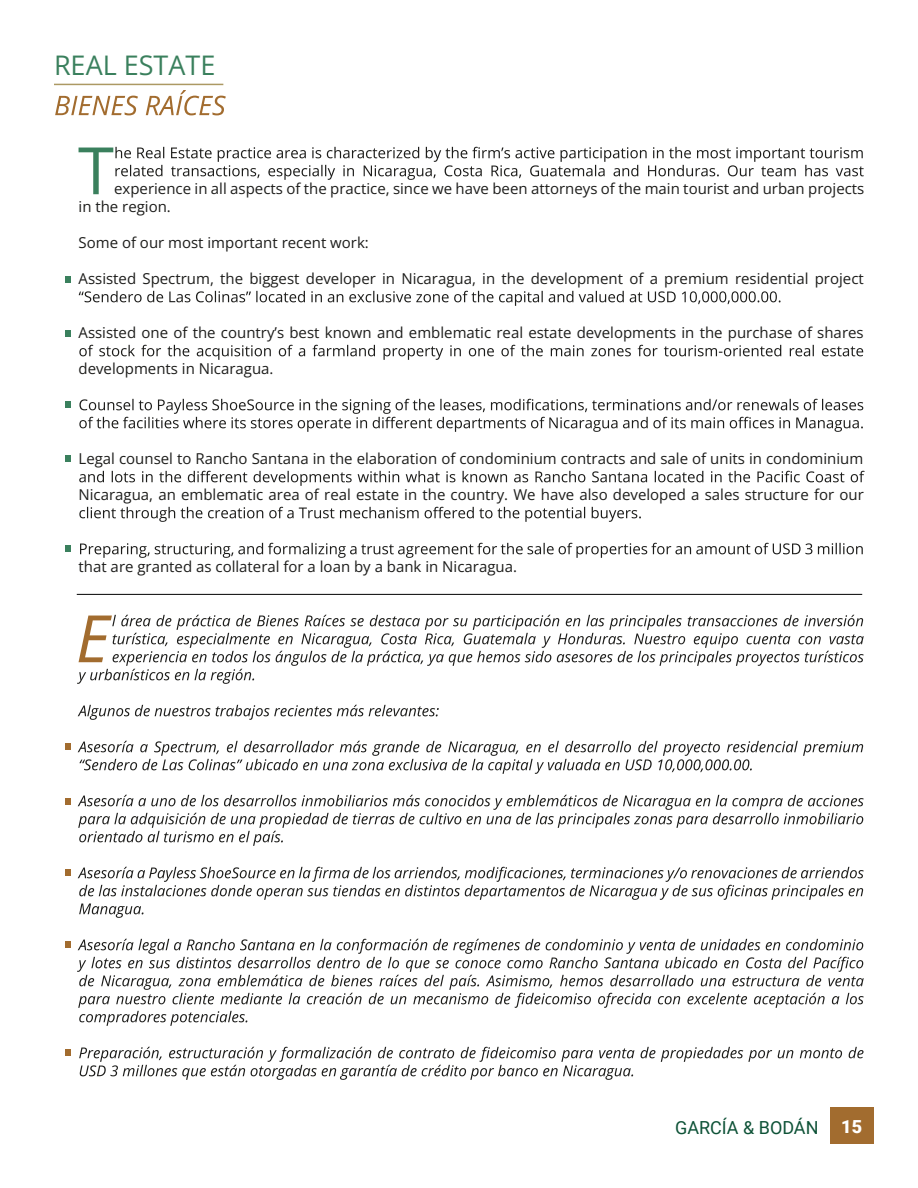
<style>
.page{position:relative;width:918px;height:1188px;background:#fff}
.page>*{position:absolute;margin:0;border:0;box-sizing:border-box;transform-origin:0 0}
.t1{font:65.4px "Open Sans";color:#3a805d}
.t2{font:27px "Open Sans";color:#3a805d}
.t3{font:18px "Roboto";color:#0e5237}
.t4{font:900 18px "Roboto";color:#fff}
.t5{font:15px/18px "Open Sans";color:#1d1d1b}
</style>
<div class="page">
<svg style="left:115px;top:147px;width:749px;height:33px"></svg>
<svg style="left:79px;top:291px;width:702px;height:15px"></svg>
<svg style="left:79px;top:345px;width:784px;height:15px"></svg>
<svg style="left:79px;top:399px;width:784px;height:33px"></svg>
<svg style="left:79px;top:471px;width:786px;height:15px"></svg>
<svg style="left:79px;top:507px;width:562px;height:15px"></svg>
<svg style="left:80px;top:543px;width:783px;height:15px"></svg>
<svg style="left:77px;top:615px;width:787px;height:69px"></svg>
<svg style="left:78px;top:705px;width:361px;height:15px"></svg>
<svg style="left:78px;top:741px;width:785px;height:33px"></svg>
<svg style="left:78px;top:795px;width:786px;height:51px"></svg>
<svg style="left:78px;top:867px;width:786px;height:51px"></svg>
<svg style="left:77px;top:939px;width:787px;height:87px"></svg>
<svg style="left:79px;top:1047px;width:785px;height:33px"></svg>
<svg style="left:55px;top:90px;width:171px;height:25px"></svg>
<svg style="left:65px;top:277px;width:6px;height:6px"></svg>
<svg style="left:65px;top:402px;width:6px;height:6px"></svg>
<svg style="left:65px;top:744px;width:6px;height:6px"></svg>
<svg style="left:65px;top:456px;width:6px;height:6px"></svg>
<div style="left:65px;top:545px;width:6px;height:7px;background:#3a805d"></div>
<div style="left:65px;top:798px;width:6px;height:7px;background:#a26c2f"></div>
<svg style="left:65px;top:870px;width:6px;height:6px"></svg>
<svg style="left:65px;top:330px;width:6px;height:6px"></svg>
<svg style="left:65px;top:942px;width:6px;height:6px"></svg>
<div style="left:65px;top:1049px;width:6px;height:7px;background:#a26c2f"></div>
<hr style="left:54px;top:84px;width:169px;height:1px;background:#ac9963">
<hr style="left:77px;top:594px;width:785px;height:1px;background:#000">
<div style="left:830px;top:1108px;width:44px;height:36px;background:#a26c2f"></div>
<h2 class="t2" style="left:54px;top:46px;width:163px">REAL ESTATE</h2>
<h1 class="t1" style="left:78px;top:126px;width:38px">T</h1>
<p class="t5" style="left:79px;top:179px;width:787px;text-indent:36px">experience in all aspects of the practice, since we have been attorneys of the main tourist and urban projects in the region.</p>
<p class="t5" style="left:79px;top:233px;width:292px">Some of our most important recent work:</p>
<p class="t5" style="left:79px;top:269px;width:787px">Assisted Spectrum, the biggest developer in Nicaragua, in the development of a premium residential project</p>
<p class="t5" style="left:79px;top:323px;width:787px">Assisted one of the country’s best known and emblematic real estate developments in the purchase of shares</p>
<p class="t5" style="left:79px;top:359px;width:196px">developments in Nicaragua.</p>
<p class="t5" style="left:79px;top:449px;width:786px">Legal counsel to Rancho Santana in the elaboration of condominium contracts and sale of units in condominium</p>
<p class="t5" style="left:79px;top:485px;width:787px">Nicaragua, an emblematic area of real estate in the country. We have also developed a sales structure for our</p>
<p class="t5" style="left:79px;top:557px;width:440px">that are granted as collateral for a loan by a bank in Nicaragua.</p>
<p class="t3" style="left:675px;top:1115px;width:145px">GARCÍA &amp; BODÁN</p>
<p class="t4" style="left:841px;top:1114px;width:22px">15</p>
</div>
